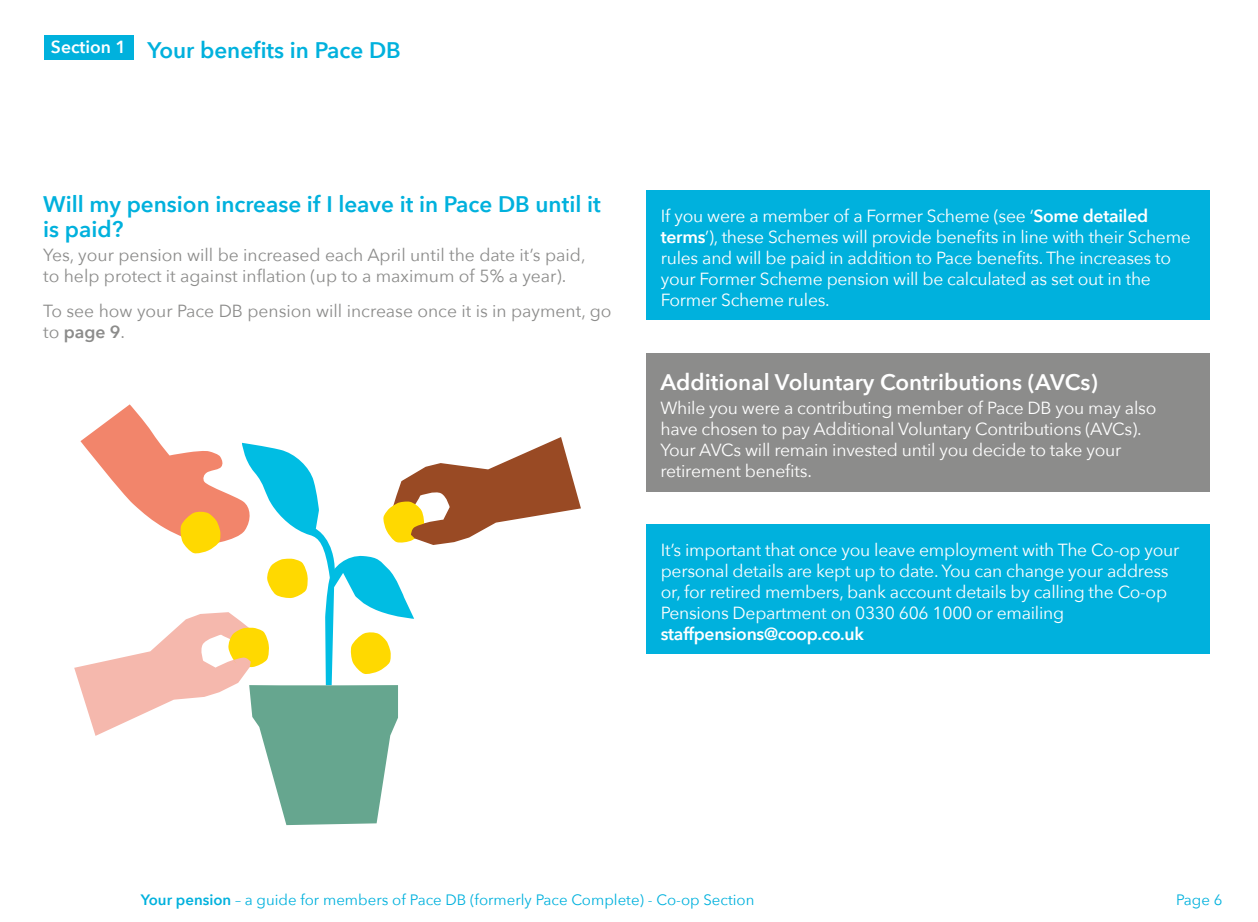
<style>
.page{position:relative;width:1258px;height:922px;background:#fff}
.page>*{position:absolute;margin:0;border:0;box-sizing:border-box;transform-origin:0 0}
.t1{font:600 22.5px/25px "Avenir Next";color:#00b1dd}
.t2{font:600 22.5px "Avenir Next";color:#fff}
.t3{font:17.5px/21px "Avenir Next";letter-spacing:-.015em;color:#fff}
.t4{font:17.5px/21px "Avenir Next";color:#8c8c8b}
.t5{font:600 17.5px "Avenir Next";letter-spacing:-.015em;color:#fff}
.t6{font:15px "Avenir Next";color:#00b1dd}
.s1{font-weight:600}
</style>
<div class="page">
<div style="left:646px;top:353px;width:563px;height:138px;background:#8c8c8b"></div>
<div style="left:647px;top:190px;width:563px;height:130px;background:#00b1dd"></div>
<div style="left:647px;top:524px;width:563px;height:130px;background:#00b1dd"></div>
<div style="left:44px;top:35px;width:89px;height:25px;background:#00b1dd"></div>
<svg style="left:74px;top:404px;width:507px;height:420px"></svg>
<p class="t5" style="left:51px;top:32px;width:77px">Section 1</p>
<p class="t1" style="left:148px;top:37px;width:255px">Your benefits in Pace DB</p>
<p class="t1" style="left:43px;top:191px;width:559px">Will my pension increase if I leave it in Pace DB until it is paid?</p>
<p class="t4" style="left:43px;top:244px;width:544px">Yes, your pension will be increased each April until the date it’s paid, to help protect it against inflation (up to a maximum of 5% a year).</p>
<p class="t4" style="left:43px;top:300px;width:570px">To see how your Pace DB pension will increase once it is in payment, go to <span class="s1">page 9</span>.</p>
<p class="t3" style="left:661px;top:205px;width:532px">If you were a member of a Former Scheme (see ‘<span class="s1">Some detailed terms</span>’), these Schemes will provide benefits in line with their Scheme rules and will be paid in addition to Pace benefits. The increases to your Former Scheme pension will be calculated as set out in the Former Scheme rules.</p>
<p class="t2" style="left:660px;top:362px;width:439px">Additional Voluntary Contributions (AVCs)</p>
<p class="t3" style="left:660px;top:397px;width:497px">While you were a contributing member of Pace DB you may also have chosen to pay Additional Voluntary Contributions (AVCs).<br>Your AVCs will remain invested until you decide to take your retirement benefits.</p>
<p class="t3" style="left:661px;top:538px;width:520px">It’s important that once you leave employment with The Co-op your personal details are kept up to date. You can change your address or, for retired members, bank account details by calling the Co-op Pensions Department on 0330 606 1000 or emailing</p>
<p class="t5" style="left:661px;top:618px;width:205px">staffpensions@coop.co.uk</p>
<p class="t6" style="left:141px;top:886px;width:615px"><span class="s1">Your pension</span> – a guide for members of Pace DB (formerly Pace Complete) - Co-op Section</p>
<p class="t6" style="left:1176px;top:886px;width:48px">Page 6</p>
</div>
